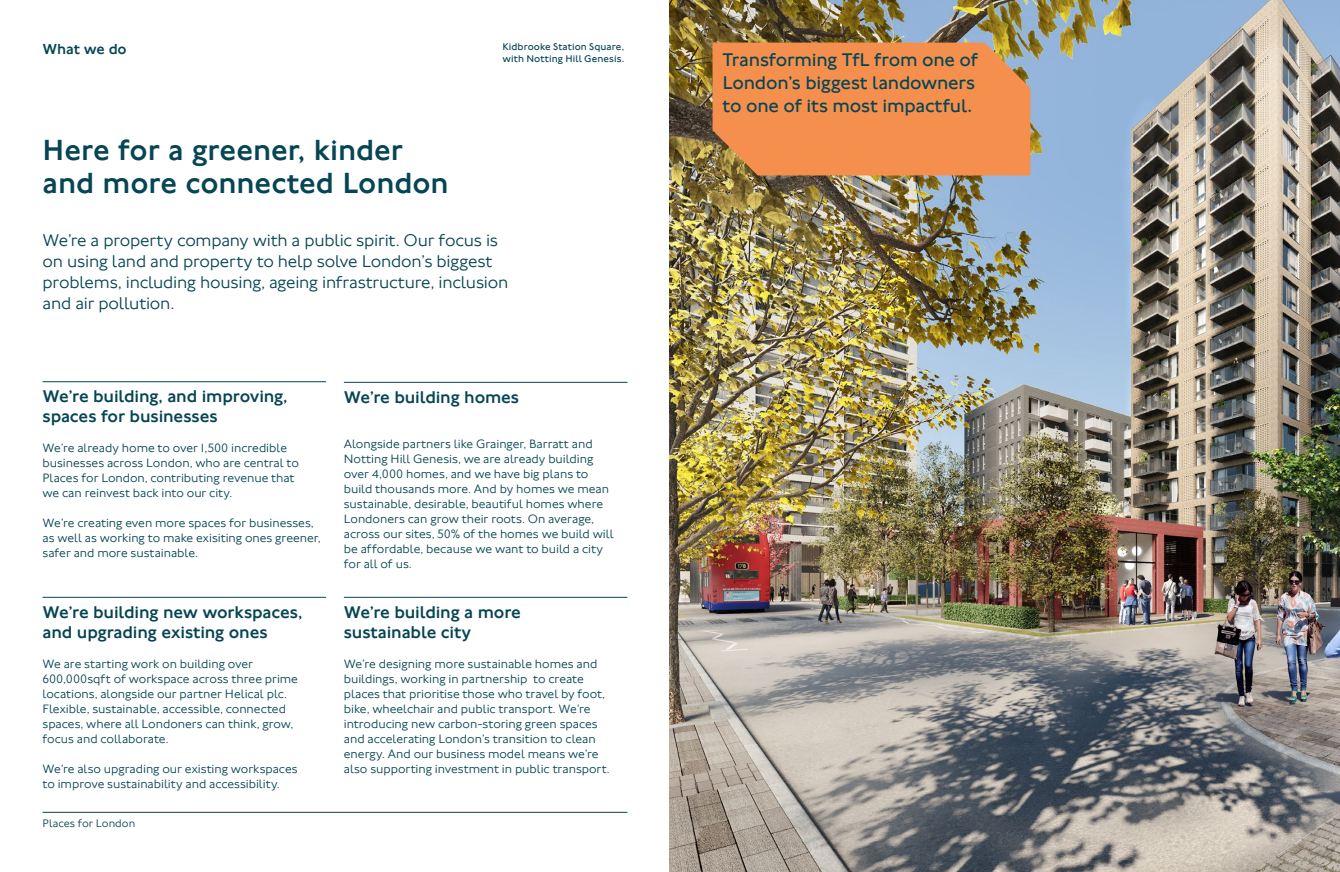
<style>
.page{position:relative;width:1340px;height:872px;background:#fff}
.page>*{position:absolute;margin:0;border:0;box-sizing:border-box;transform-origin:0 0}
.t1{font:500 30px/32.5px "Johnston 100";letter-spacing:-.005em;color:#064553}
.t2{font:18.88px/22.6px "Johnston 100";letter-spacing:-.015em;color:#064553}
.t3{font:300 17.5px/21px "Johnston 100";letter-spacing:-.015em;color:#064553}
.t4{font:500 17.5px/20px "Johnston 100";letter-spacing:-.01em;color:#064553}
.t5{font:500 15px "Johnston 100";letter-spacing:-.015em;color:#064553}
.t6{font:300 12.5px/15px "Johnston 100";letter-spacing:-.005em;color:#064553}
.t7{font:300 11.25px "Johnston 100";color:#064553}
.t8{font:10px/12px "Johnston 100";letter-spacing:.005em;color:#064553}
</style>
<div class="page">
<hr style="left:43px;top:812px;width:584px;height:1px;background:#064553">
<img style="left:670px;top:0;width:669px;height:872px">
<div style="left:712px;top:43px;width:318px;height:132px;background:#f48f4d"></div>
<hr style="left:43px;top:597px;width:283px;height:1px;background:#064553">
<hr style="left:344px;top:597px;width:283px;height:1px;background:#064553">
<hr style="left:43px;top:381px;width:283px;height:1px;background:#064553">
<hr style="left:344px;top:382px;width:283px;height:1px;background:#064553">
<h2 class="t5" style="left:43px;top:40px;width:86px">What we do</h2>
<h1 class="t1" style="left:43px;top:134px;width:408px">Here for a greener, kinder and more connected London</h1>
<p class="t8" style="left:502px;top:41px;width:123px">Kidbrooke Station Square, with Notting Hill Genesis.</p>
<p class="t3" style="left:43px;top:230px;width:467px">We’re a property company with a public spirit. Our focus is on using land and property to help solve London’s biggest problems, including housing, ageing infrastructure, inclusion and air pollution.</p>
<h2 class="t4" style="left:43px;top:386px;width:247px">We’re building, and improving, spaces for businesses</h2>
<p class="t6" style="left:43px;top:440px;width:258px">We’re already home to over 1,500 incredible businesses across London, who are central to Places for London, contributing revenue that we can reinvest back into our city.</p>
<p class="t6" style="left:43px;top:515px;width:279px">We’re creating even more spaces for businesses, as well as working to make exisiting ones greener, safer and more sustainable.</p>
<h2 class="t4" style="left:43px;top:602px;width:261px">We’re building new workspaces, and upgrading existing ones</h2>
<p class="t6" style="left:43px;top:656px;width:257px">We are starting work on building over 600,000sqft of workspace across three prime locations, alongside our partner Helical plc.<br>Flexible, sustainable, accessible, connected spaces, where all Londoners can think, grow, focus and collaborate.</p>
<p class="t6" style="left:43px;top:761px;width:257px">We’re also upgrading our existing workspaces to improve sustainability and accessibility.</p>
<p class="t7" style="left:43px;top:817px;width:94px">Places for London</p>
<h2 class="t4" style="left:344px;top:387px;width:177px">We’re building homes</h2>
<p class="t6" style="left:344px;top:436px;width:271px">Alongside partners like Grainger, Barratt and Notting Hill Genesis, we are already building over 4,000 homes, and we have big plans to build thousands more. And by homes we mean sustainable, desirable, beautiful homes where Londoners can grow their roots. On average, across our sites, 50% of the homes we build will be affordable, because we want to build a city for all of us.</p>
<h2 class="t4" style="left:344px;top:602px;width:179px">We’re building a more sustainable city</h2>
<p class="t6" style="left:344px;top:656px;width:267px">We’re designing more sustainable homes and buildings, working in partnership to create places that prioritise those who travel by foot, bike, wheelchair and public transport. We’re introducing new carbon-storing green spaces and accelerating London’s transition to clean energy. And our business model means we’re also supporting investment in public transport.</p>
<p class="t2" style="left:722px;top:49px;width:257px">Transforming TfL from one of<br>London’s biggest landowners to one of its most impactful.</p>
</div>
